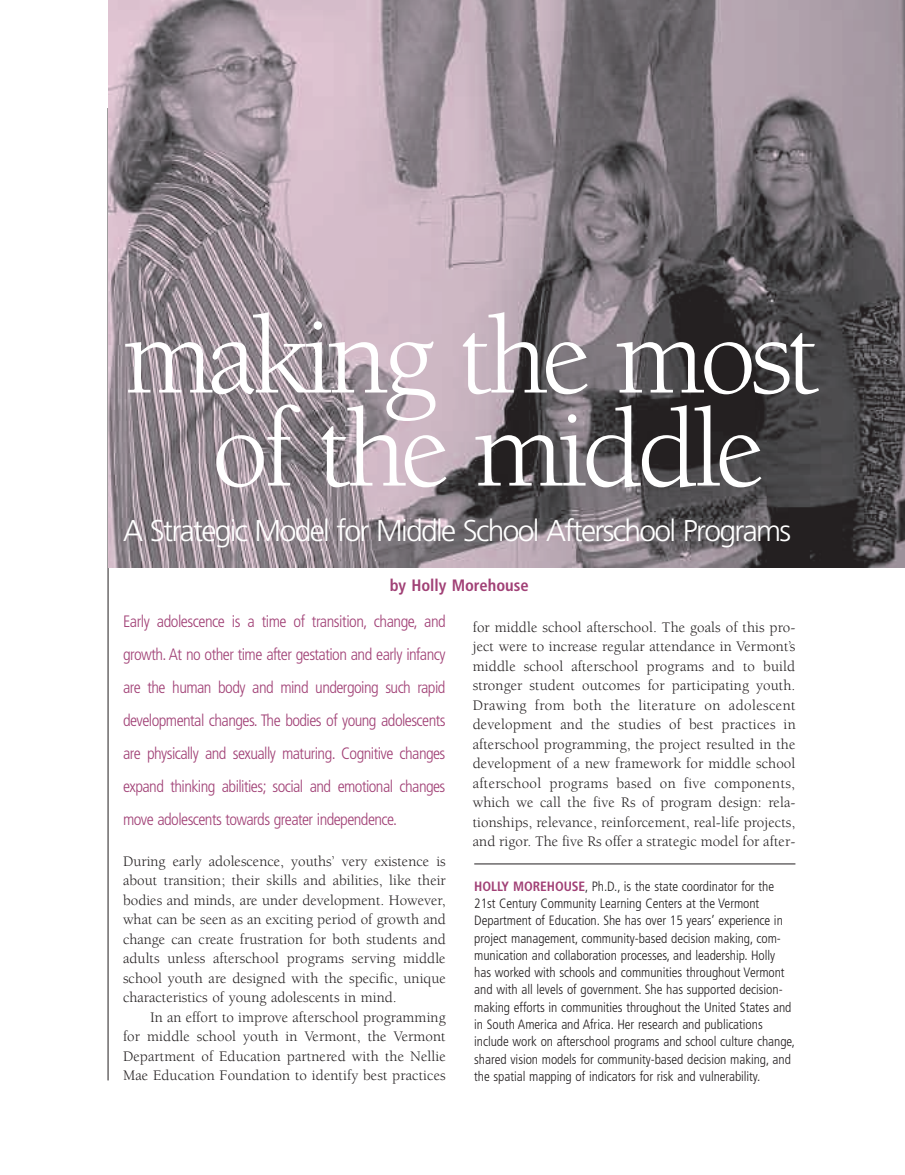
<style>
.page{position:relative;width:905px;height:1175px;background:#fff}
.page>*{position:absolute;margin:0;border:0;box-sizing:border-box;transform-origin:0 0}
.t1{font:114px/93px "Berkeley";letter-spacing:-.05em;color:#fff;text-align:center}
.t2{font:300 30px "Frutiger";letter-spacing:-.055em;color:#fff}
.t3{font:300 condensed 16.5px/33px "Frutiger";letter-spacing:-.035em;color:#a14176;text-align:justify}
.t4{font:700 condensed 16.5px "Frutiger";color:#a14176}
.t5{font:15px/19.5px "Berkeley";letter-spacing:.005em;color:#231f20;text-align:justify}
.t6{font:300 condensed 13.5px/17.2px "Frutiger";letter-spacing:-.005em;color:#231f20}
.s1{font-weight:700;color:#a14176}
</style>
<div class="page">
<hr style="left:108px;top:108px;width:1px;height:972px;background:#231f20">
<hr style="left:474px;top:863px;width:321px;height:1px;background:#231f20">
<img style="left:108px;top:0;width:796px;height:567px">
<h1 class="t1" style="left:123px;top:320px;width:699px">making the most of the middle</h1>
<h2 class="t2" style="left:123px;top:518px;width:669px">A Strategic Model for Middle School Afterschool Programs</h2>
<p class="t4" style="left:389px;top:578px;width:141px">by Holly Morehouse</p>
<p class="t3" style="left:123px;top:606px;width:324px">Early adolescence is a time of transition, change, and growth. At no other time after gestation and early infancy are the human body and mind undergoing such rapid developmental changes. The bodies of young adolescents are physically and sexually maturing. Cognitive changes expand thinking abilities; social and emotional changes move adolescents towards greater independence.</p>
<p class="t5" style="left:123px;top:852px;width:324px">During early adolescence, youths’ very existence is about transition; their skills and abilities, like their bodies and minds, are under development. However, what can be seen as an exciting period of growth and change can create frustration for both students and adults unless afterschool programs serving middle school youth are designed with the specific, unique characteristics of young adolescents in mind.</p>
<p class="t5" style="left:123px;top:1008px;width:324px;text-indent:27px">In an effort to improve afterschool programming for middle school youth in Vermont, the Vermont Department of Education partnered with the Nellie Mae Education Foundation to identify best practices</p>
<p class="t5" style="left:472px;top:618px;width:324px">for middle school afterschool. The goals of this pro&shy;ject were to increase regular attendance in Vermont’s middle school afterschool programs and to build stronger student outcomes for participating youth.<br>Drawing from both the literature on adolescent development and the studies of best practices in afterschool programming, the project resulted in the development of a new framework for middle school afterschool programs based on five components, which we call the five Rs of program design: rela&shy;tionships, relevance, reinforcement, real-life projects, and rigor. The five Rs offer a strategic model for after-</p>
<p class="t6" style="left:474px;top:878px;width:322px"><span class="s1">HOLLY MOREHOUSE</span>, Ph.D., is the state coordinator for the 21st Century Community Learning Centers at the Vermont Department of Education. She has over 15 years’ experience in project management, community-based decision making, com&shy;munication and collaboration processes, and leadership. Holly has worked with schools and communities throughout Vermont and with all levels of government. She has supported decision&shy;making efforts in communities throughout the United States and in South America and Africa. Her research and publications include work on afterschool programs and school culture change, shared vision models for community-based decision making, and the spatial mapping of indicators for risk and vulnerability.</p>
</div>
